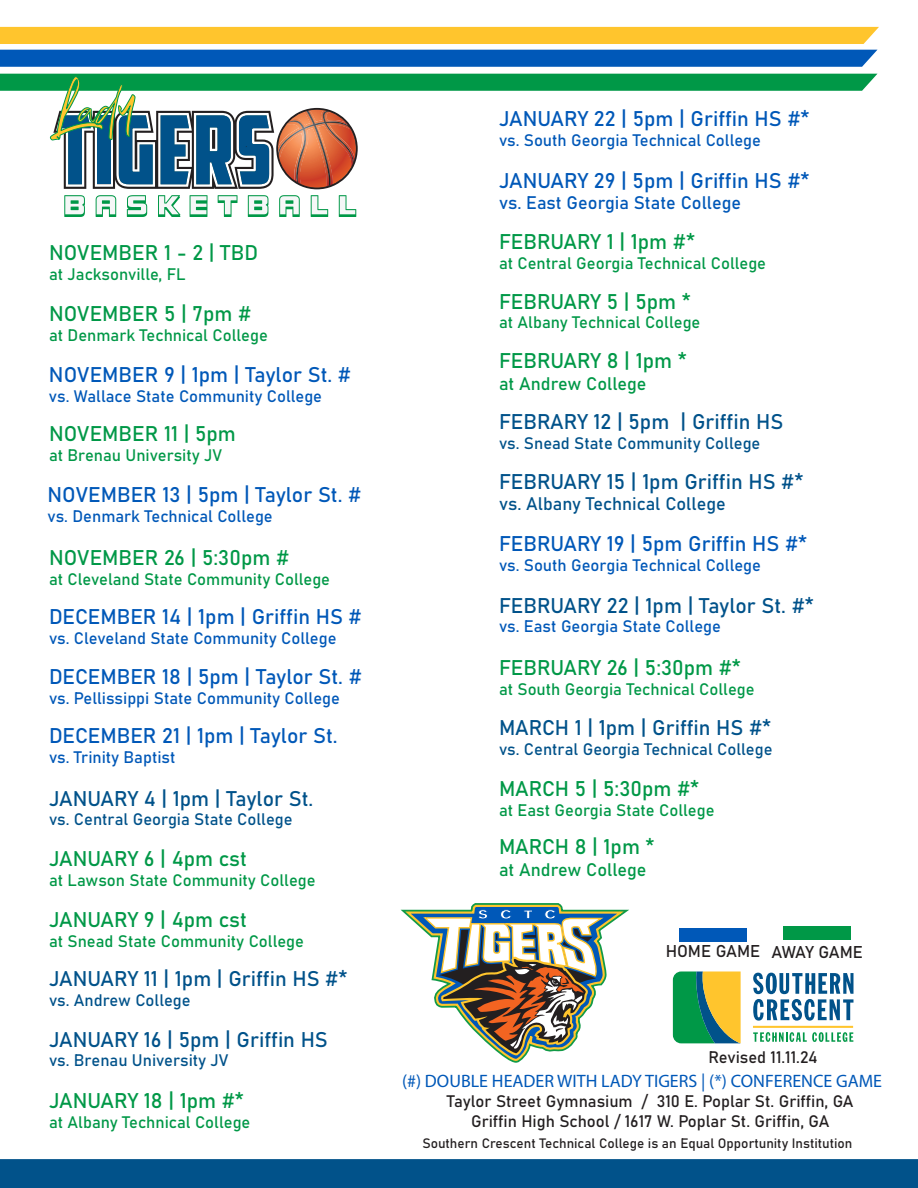
<style>
.page{position:relative;width:918px;height:1188px;background:#fff}
.page>*{position:absolute;margin:0;border:0;box-sizing:border-box;transform-origin:0 0}
.t1{font:49.8px "Briliantine Script Demo";color:#ffc52d;scale:1.18 1}
.t2{font:21px "Bahnschrift";color:#0058b8}
.t3{font:21px "Bahnschrift";color:#009847}
.t4{font:21px "Bahnschrift";color:#01528a}
.t5{font:18px "Myriad Pro";color:#0058b8}
.t6{font:18px "Bahnschrift";color:#009847}
.t7{font:18px "Bahnschrift";color:#0058b8}
.t8{font:18px "Bahnschrift";color:#01528a}
.t9{font:16.8px "Bahnschrift";letter-spacing:-.005em;color:#231f20}
.t10{font:16.5px "Bahnschrift";color:#009847}
.t11{font:16.5px "Bahnschrift";color:#0058b8}
.t12{font:16.5px "Bahnschrift";color:#01528a}
.t13{font:16.5px/19.8px "Bahnschrift";color:#231f20;text-align:center}
.t14{font:13.5px "Bahnschrift";color:#231f20}
</style>
<div class="page">
<div style="left:0;top:27px;width:879px;height:17px;background:#ffc52d"></div>
<svg style="left:673px;top:971px;width:68px;height:73px;background:#70a24c"></svg>
<svg style="left:753px;top:973px;width:100px;height:48px"></svg>
<hr style="left:753px;top:1026px;width:100px;height:2px;background:#ffc52d">
<svg style="left:753px;top:1032px;width:100px;height:10px"></svg>
<div style="left:0;top:50px;width:877px;height:17px;background:#0058b8"></div>
<div style="left:679px;top:928px;width:67px;height:14px;background:#0058b8"></div>
<div style="left:783px;top:927px;width:67px;height:13px;background:#009847"></div>
<div style="left:0;top:1159px;width:918px;height:29px;background:#01528a"></div>
<svg style="left:400px;top:903px;width:229px;height:160px"></svg>
<svg style="left:64px;top:195px;width:292px;height:22px"></svg>
<svg style="left:0;top:74px;width:877px;height:115px"></svg>
<h1 class="t1" style="left:55px;top:75px;width:71px">Lady</h1>
<p class="t3" style="left:49px;top:236px;width:211px">NOVEMBER 1 - 2 | TBD</p>
<p class="t10" style="left:49px;top:261px;width:138px">at Jacksonville, FL</p>
<p class="t3" style="left:49px;top:298px;width:204px">NOVEMBER 5 | 7pm #</p>
<p class="t10" style="left:49px;top:322px;width:220px">at Denmark Technical College</p>
<p class="t2" style="left:49px;top:359px;width:304px">NOVEMBER 9 | 1pm | Taylor St. #</p>
<p class="t11" style="left:49px;top:384px;width:275px">vs. Wallace State Community College</p>
<p class="t3" style="left:49px;top:418px;width:188px">NOVEMBER 11 | 5pm</p>
<p class="t10" style="left:49px;top:443px;width:175px">at Brenau University JV</p>
<p class="t2" style="left:48px;top:479px;width:315px">NOVEMBER 13 | 5pm | Taylor St. #</p>
<p class="t11" style="left:48px;top:504px;width:227px">vs. Denmark Technical College</p>
<p class="t3" style="left:49px;top:542px;width:242px">NOVEMBER 26 | 5:30pm #</p>
<p class="t10" style="left:49px;top:566px;width:283px">at Cleveland State Community College</p>
<p class="t2" style="left:49px;top:601px;width:314px">DECEMBER 14 | 1pm | Griffin HS #</p>
<p class="t11" style="left:49px;top:625px;width:289px">vs. Cleveland State Community College</p>
<p class="t2" style="left:49px;top:661px;width:314px">DECEMBER 18 | 5pm | Taylor St. #</p>
<p class="t11" style="left:49px;top:685px;width:292px">vs. Pellissippi State Community College</p>
<p class="t2" style="left:49px;top:720px;width:290px">DECEMBER 21 | 1pm | Taylor St.</p>
<p class="t11" style="left:49px;top:745px;width:128px">vs. Trinity Baptist</p>
<p class="t4" style="left:49px;top:782px;width:266px">JANUARY 4 | 1pm | Taylor St.</p>
<p class="t12" style="left:49px;top:807px;width:245px">vs. Central Georgia State College</p>
<p class="t3" style="left:49px;top:842px;width:199px">JANUARY 6 | 4pm cst</p>
<p class="t10" style="left:49px;top:867px;width:268px">at Lawson State Community College</p>
<p class="t3" style="left:49px;top:904px;width:199px">JANUARY 9 | 4pm cst</p>
<p class="t10" style="left:49px;top:928px;width:257px">at Snead State Community College</p>
<p class="t4" style="left:49px;top:963px;width:300px">JANUARY 11 | 1pm | Griffin HS #*</p>
<p class="t12" style="left:49px;top:988px;width:143px">vs. Andrew College</p>
<p class="t4" style="left:49px;top:1023px;width:280px">JANUARY 16 | 5pm | Griffin HS</p>
<p class="t12" style="left:49px;top:1048px;width:181px">vs. Brenau University JV</p>
<p class="t3" style="left:49px;top:1085px;width:196px">JANUARY 18 | 1pm #*</p>
<p class="t10" style="left:49px;top:1109px;width:203px">at Albany Technical College</p>
<p class="t2" style="left:499px;top:103px;width:312px">JANUARY 22 | 5pm | Griffin HS #*</p>
<p class="t11" style="left:499px;top:128px;width:264px">vs. South Georgia Technical College</p>
<p class="t2" style="left:499px;top:164px;width:312px">JANUARY 29 | 5pm | Griffin HS #*</p>
<p class="t7" style="left:499px;top:189px;width:244px">vs. East Georgia State College</p>
<p class="t3" style="left:499px;top:225px;width:198px">FEBRUARY 1 | 1pm #*</p>
<p class="t10" style="left:499px;top:250px;width:269px">at Central Georgia Technical College</p>
<p class="t3" style="left:499px;top:285px;width:193px">FEBRUARY 5 | 5pm *</p>
<p class="t10" style="left:499px;top:310px;width:203px">at Albany Technical College</p>
<p class="t3" style="left:499px;top:345px;width:189px">FEBRUARY 8 | 1pm *</p>
<p class="t6" style="left:499px;top:370px;width:149px">at Andrew College</p>
<p class="t4" style="left:499px;top:406px;width:286px">FEBRARY 12 | 5pm | Griffin HS</p>
<p class="t12" style="left:499px;top:431px;width:263px">vs. Snead State Community College</p>
<p class="t4" style="left:499px;top:465px;width:306px">FEBRUARY 15 | 1pm Griffin HS #*</p>
<p class="t8" style="left:499px;top:490px;width:228px">vs. Albany Technical College</p>
<p class="t2" style="left:499px;top:528px;width:310px">FEBRUARY 19 | 5pm Griffin HS #*</p>
<p class="t11" style="left:499px;top:553px;width:264px">vs. South Georgia Technical College</p>
<p class="t4" style="left:499px;top:589px;width:316px">FEBRUARY 22 | 1pm | Taylor St. #*</p>
<p class="t11" style="left:499px;top:614px;width:223px">vs. East Georgia State College</p>
<p class="t3" style="left:499px;top:652px;width:243px">FEBRUARY 26 | 5:30pm #*</p>
<p class="t10" style="left:499px;top:677px;width:257px">at South Georgia Technical College</p>
<p class="t4" style="left:499px;top:712px;width:274px">MARCH 1 | 1pm | Griffin HS #*</p>
<p class="t12" style="left:499px;top:737px;width:275px">vs. Central Georgia Technical College</p>
<p class="t3" style="left:499px;top:773px;width:202px">MARCH 5 | 5:30pm #*</p>
<p class="t10" style="left:499px;top:798px;width:217px">at East Georgia State College</p>
<p class="t3" style="left:499px;top:831px;width:157px">MARCH 8 | 1pm *</p>
<p class="t6" style="left:499px;top:856px;width:149px">at Andrew College</p>
<p class="t9" style="left:666px;top:939px;width:199px">HOME GAME AWAY GAME</p>
<p class="t13" style="left:708px;top:1046px;width:110px">Revised 11.11.24</p>
<p class="t5" style="left:402px;top:1070px;width:482px">(#) DOUBLE HEADER WITH LADY TIGERS | (*) CONFERENCE GAME</p>
<p class="t13" style="left:447px;top:1090px;width:408px">Taylor Street Gymnasium / 310 E. Poplar St. Griffin, GA<br>Griffin High School / 1617 W. Poplar St. Griffin, GA</p>
<p class="t14" style="left:423px;top:1133px;width:431px">Southern Crescent Technical College is an Equal Opportunity Institution</p>
</div>
